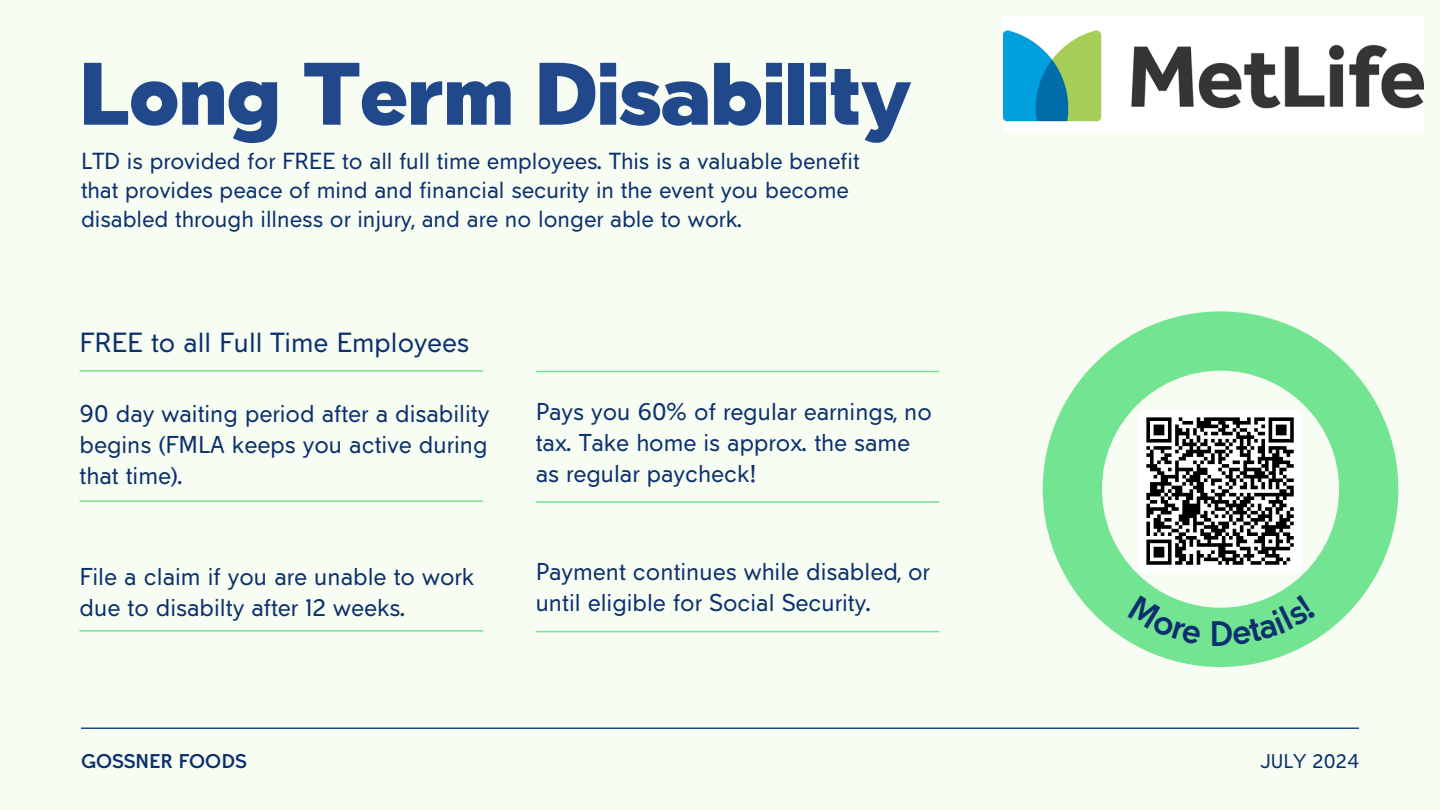
<style>
.page{position:relative;width:1440px;height:810px;background:#f7fdf2}
.page>*{position:absolute;margin:0;border:0;box-sizing:border-box;transform-origin:0 0}
.t1{font:900 80px "Tabarra Pro";color:#21488a}
.t2{font:700 32px "Tabarra Pro";color:#0c306d}
.t3{font:25px "Tabarra Pro";color:#0c306d}
.t4{font:22px/30.8px "Tabarra Pro";color:#0c306d}
.t5{font:21px/29.2px "Tabarra Pro";color:#0c306d}
.t6{font:700 18px "Tabarra Pro";color:#0c306d}
.t7{font:18px "Tabarra Pro";color:#0c306d}
</style>
<div class="page">
<svg style="left:1043px;top:311px;width:355px;height:356px;fill:#73e491"></svg>
<hr style="left:81px;top:728px;width:1278px;height:1px;background:#21488a">
<hr style="left:80px;top:370px;width:403px;height:2px;background:#73e491">
<img style="left:1003px;top:16px;width:421px;height:116px">
<hr style="left:536px;top:501px;width:403px;height:2px;background:#73e491">
<hr style="left:536px;top:371px;width:403px;height:1px;background:#73e491">
<hr style="left:80px;top:630px;width:403px;height:2px;background:#73e491">
<hr style="left:80px;top:500px;width:403px;height:2px;background:#73e491">
<hr style="left:536px;top:631px;width:403px;height:1px;background:#73e491">
<div style="left:1139px;top:410px;width:162px;height:162px;background:#fff"></div>
<svg style="left:1146px;top:417px;width:148px;height:148px"></svg>
<svg style="left:1128px;top:595px;width:74px;height:49px;background:#7be597"></svg>
<svg style="left:1232px;top:594px;width:84px;height:51px;background:#7ee699"></svg>
<h1 class="t1" style="left:81px;top:63px;width:832px">Long Term Disability</h1>
<p class="t5" style="left:81px;top:149px;width:780px">LTD is provided for FREE to all full time employees. This is a valuable benefit that provides peace of mind and financial security in the event you become disabled through illness or injury, and are no longer able to work.</p>
<p class="t3" style="left:80px;top:332px;width:391px">FREE to all Full Time Employees</p>
<p class="t4" style="left:80px;top:401px;width:411px;text-align:justify">90 day waiting period after a disability begins (FMLA keeps you active during that time).</p>
<p class="t4" style="left:536px;top:399px;width:398px">Pays you 60% of regular earnings, no tax. Take home is approx. the same as regular paycheck!</p>
<p class="t4" style="left:80px;top:563px;width:396px">File a claim if you are unable to work due to disabilty after 12 weeks.</p>
<p class="t4" style="left:536px;top:559px;width:396px">Payment continues while disabled, or until eligible for Social Security.</p>
<h4 class="t2" style="left:1209px;top:621px;width:26px">D</h4>
<p class="t6" style="left:81px;top:754px;width:167px">GOSSNER FOODS</p>
<p class="t7" style="left:1260px;top:754px;width:100px">JULY 2024</p>
</div>
